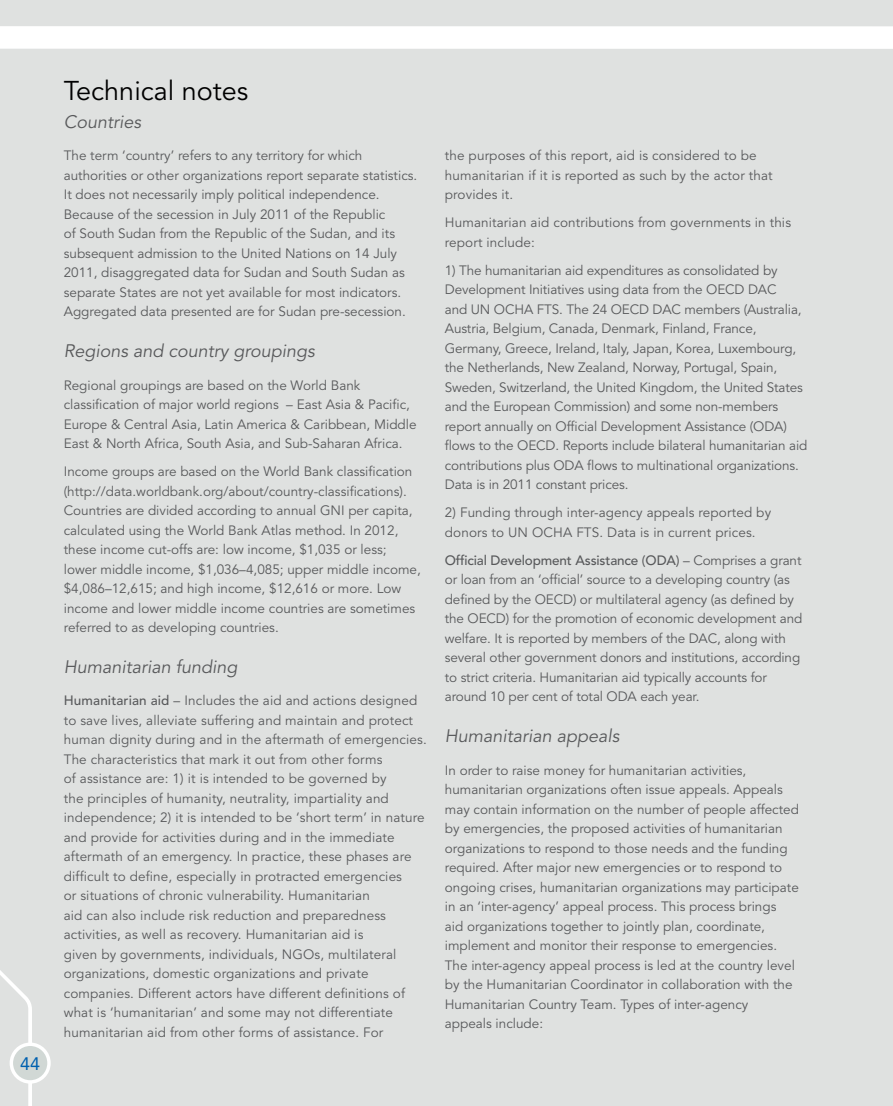
<style>
.page{position:relative;width:893px;height:1106px;background:#dfe1e0}
.page>*{position:absolute;margin:0;border:0;box-sizing:border-box;transform-origin:0 0}
.t1{font:27px "Avenir LT Std";color:#000}
.t2{font:italic 18px "Avenir LT Std";color:#58595b}
.t3{font:18px "Avenir LT Std";color:#0061af}
.t4{font:13.5px/19.5px "Avenir";color:#58595b}
.t5{font:500 13.5px "Avenir LT Std";letter-spacing:-.01em;color:#58595b}
.s1{font-family:"Avenir LT Std";font-weight:500}
.s2{font-family:"Avenir";font-weight:400}
</style>
<div class="page">
<svg style="left:0;top:970px;width:32px;height:136px"></svg>
<div style="left:11px;top:1044px;width:38px;height:37px;background:#d1d8d5;border-radius:50%"></div>
<div style="left:10px;top:1042px;width:41px;height:41px;border:3px solid #fff;border-radius:50%"></div>
<div style="left:0;top:26px;width:893px;height:23px;background:#fff"></div>
<h2 class="t3" style="left:20px;top:1052px;width:22px">44</h2>
<h1 class="t1" style="left:64px;top:75px;width:186px">Technical notes</h1>
<h2 class="t2" style="left:64px;top:112px;width:79px">Countries</h2>
<p class="t4" style="left:64px;top:146px;width:355px">The term ‘country’ refers to any territory for which authorities or other organizations report separate statistics.<br>It does not necessarily imply political independence.<br>Because of the secession in July 2011 of the Republic<br>of South Sudan from the Republic of the Sudan, and its subsequent admission to the United Nations on 14 July 2011, disaggregated data for Sudan and South Sudan as separate States are not yet available for most indicators.<br>Aggregated data presented are for Sudan pre-secession.</p>
<h2 class="t2" style="left:64px;top:341px;width:253px">Regions and country groupings</h2>
<p class="t4" style="left:64px;top:375px;width:354px">Regional groupings are based on the World Bank classification of major world regions – East Asia &amp; Pacific, Europe &amp; Central Asia, Latin America &amp; Caribbean, Middle East &amp; North Africa, South Asia, and Sub-Saharan Africa.</p>
<p class="t4" style="left:64px;top:462px;width:359px">Income groups are based on the World Bank classification (http://data.worldbank.org/about/country-classifications).<br>Countries are divided according to annual GNI per capita, calculated using the World Bank Atlas method. In 2012, these income cut-offs are: low income, $1,035 or less; lower middle income, $1,036–4,085; upper middle income, $4,086–12,615; and high income, $12,616 or more. Low income and lower middle income countries are sometimes referred to as developing countries.</p>
<h2 class="t2" style="left:64px;top:656px;width:175px">Humanitarian funding</h2>
<p class="t4" style="left:64px;top:691px;width:365px"><span class="s1">Humanitarian aid</span> – Includes the aid and actions designed to save lives, alleviate suffering and maintain and protect human dignity during and in the aftermath of emergencies.<br>The characteristics that mark it out from other forms<br>of assistance are: 1) it is intended to be governed by<br>the principles of humanity, neutrality, impartiality and independence; 2) it is intended to be ‘short term’ in nature and provide for activities during and in the immediate aftermath of an emergency. In practice, these phases are difficult to define, especially in protracted emergencies<br>or situations of chronic vulnerability. Humanitarian<br>aid can also include risk reduction and preparedness activities, as well as recovery. Humanitarian aid is<br>given by governments, individuals, NGOs, multilateral organizations, domestic organizations and private companies. Different actors have different definitions of what is ‘humanitarian’ and some may not differentiate humanitarian aid from other forms of assistance. For</p>
<p class="t4" style="left:445px;top:146px;width:329px">the purposes of this report, aid is considered to be humanitarian if it is reported as such by the actor that provides it.</p>
<p class="t4" style="left:445px;top:213px;width:348px">Humanitarian aid contributions from governments in this report include:</p>
<p class="t4" style="left:445px;top:261px;width:364px">1) The humanitarian aid expenditures as consolidated by Development Initiatives using data from the OECD DAC<br>and UN OCHA FTS. The 24 OECD DAC members (Australia, Austria, Belgium, Canada, Denmark, Finland, France, Germany, Greece, Ireland, Italy, Japan, Korea, Luxembourg, the Netherlands, New Zealand, Norway, Portugal, Spain, Sweden, Switzerland, the United Kingdom, the United States and the European Commission) and some non-members report annually on Official Development Assistance (ODA) flows to the OECD. Reports include bilateral humanitarian aid contributions plus ODA flows to multinational organizations.<br>Data is in 2011 constant prices.</p>
<p class="t4" style="left:445px;top:503px;width:328px">2) Funding through inter-agency appeals reported by donors to UN OCHA FTS. Data is in current prices.</p>
<p class="t5" style="left:445px;top:552px;width:358px">Official Development Assistance (ODA) <span class="s2">– Comprises a grant</span></p>
<p class="t4" style="left:445px;top:570px;width:359px">or loan from an ‘official’ source to a developing country (as defined by the OECD) or multilateral agency (as defined by the OECD) for the promotion of economic development and welfare. It is reported by members of the DAC, along with several other government donors and institutions, according to strict criteria. Humanitarian aid typically accounts for around 10 per cent of total ODA each year.</p>
<h2 class="t2" style="left:445px;top:726px;width:176px">Humanitarian appeals</h2>
<p class="t4" style="left:445px;top:760px;width:356px">In order to raise money for humanitarian activities, humanitarian organizations often issue appeals. Appeals may contain information on the number of people affected by emergencies, the proposed activities of humanitarian organizations to respond to those needs and the funding required. After major new emergencies or to respond to ongoing crises, humanitarian organizations may participate in an ‘inter-agency’ appeal process. This process brings<br>aid organizations together to jointly plan, coordinate, implement and monitor their response to emergencies.<br>The inter-agency appeal process is led at the country level by the Humanitarian Coordinator in collaboration with the Humanitarian Country Team. Types of inter-agency<br>appeals include:</p>
</div>
